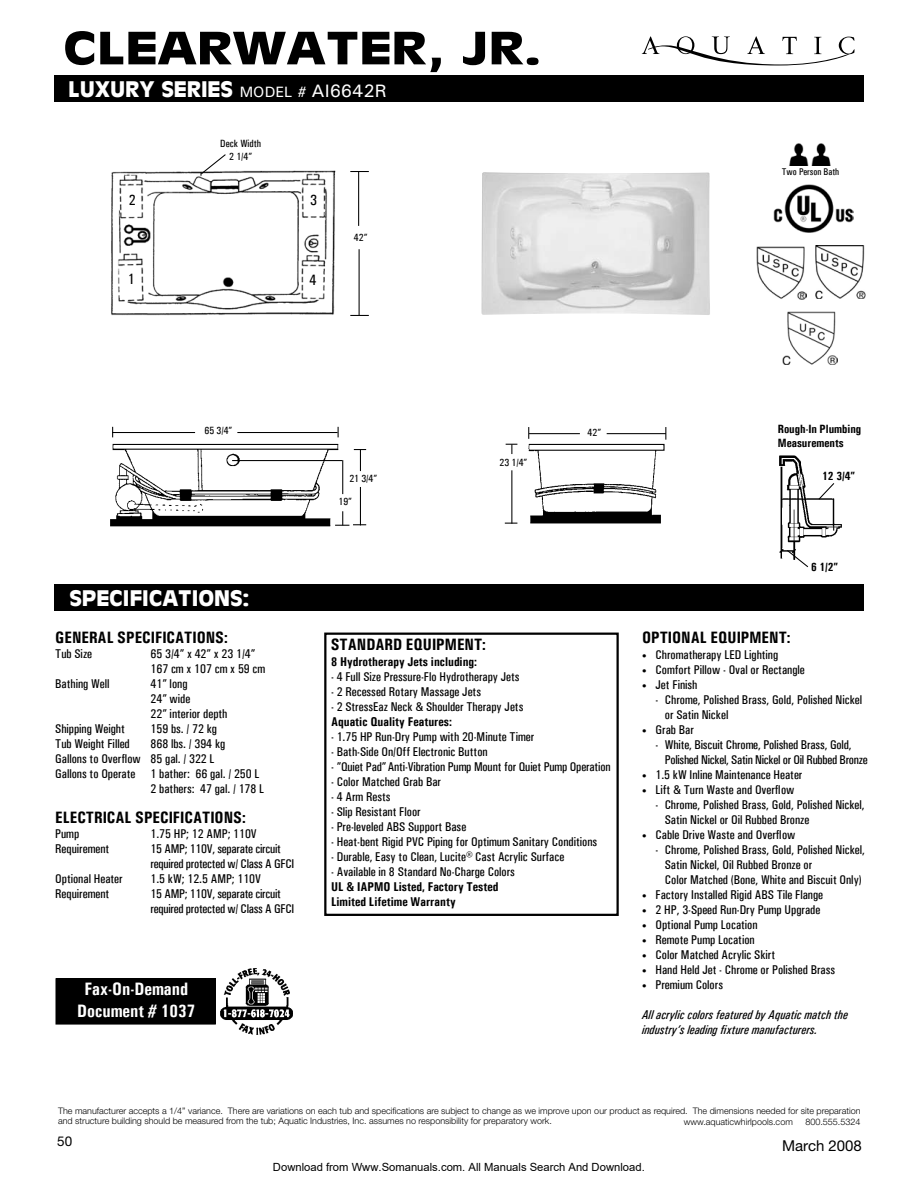
<style>
.page{position:relative;width:918px;height:1188px;background:#fff}
.page>*{position:absolute;margin:0;border:0;box-sizing:border-box;transform-origin:0 0}
.t1{font:700 43.5px "Antique Olive";color:#000;scale:1.2 1}
.t2{font:700 21px "Antique Olive";color:#fff}
.t3{font:700 18px/21.6px "Univers Condensed";color:#fff;text-align:center}
.t4{font:500 18px "Univers";color:#fff}
.t5{font:700 16.5px "Univers Condensed";color:#000}
.t6{font:15px "Helvetica Neue";color:#000}
.t7{font:500 condensed 15px "Univers";color:#000}
.t8{font:13.5px "Helvetica Neue";color:#000}
.t9{font:500 condensed 12.75px/15px "Univers";color:#000}
.t10{font:500 condensed 12.75px/15px "Univers";letter-spacing:-.02em;color:#000}
.t11{font:700 12.75px/15px "Univers Condensed";color:#000}
.t12{font:italic 500 condensed 12.75px/15px "Univers";color:#000}
.t13{font:700 12px/14.4px "Univers Condensed";color:#000}
.t14{font:11.25px "Arial";color:#000}
.t15{font:500 condensed 10.5px/12.6px "Univers";color:#000;text-align:center}
.t16{font:500 condensed 9.75px "Univers";color:#000}
.t17{font:300 9px/10.8px "Helvetica Neue";color:#000}
.s1{font-size:15px}
.s2{font-size:9px}
</style>
<div class="page">
<div style="left:54px;top:75px;width:810px;height:27px;background:#000"></div>
<div style="left:54px;top:584px;width:810px;height:27px;background:#000"></div>
<svg style="left:793px;top:559px;width:15px;height:9px"></svg>
<img style="left:779px;top:455px;width:63px;height:104px">
<svg style="left:817px;top:482px;width:18px;height:19px"></svg>
<img style="left:774px;top:184px;width:79px;height:49px">
<img style="left:815px;top:246px;width:51px;height:53px">
<img style="left:756px;top:246px;width:50px;height:53px">
<img style="left:782px;top:311px;width:55px;height:54px">
<svg style="left:642px;top:36px;width:213px;height:29px"></svg>
<img style="left:482px;top:172px;width:228px;height:143px">
<img style="left:221px;top:968px;width:72px;height:67px">
<div style="left:56px;top:979px;width:159px;height:45px;background:#000"></div>
<div style="left:55px;top:978px;width:161px;height:47px;border:1px solid #000"></div>
<div style="left:324px;top:633px;width:295px;height:283px;border:2px solid #000"></div>
<img style="left:111px;top:170px;width:225px;height:146px">
<hr style="left:358px;top:171px;width:1px;height:55px;background:#000">
<svg style="left:350px;top:171px;width:19px;height:1px"></svg>
<svg style="left:350px;top:315px;width:19px;height:1px"></svg>
<hr style="left:359px;top:249px;width:1px;height:66px;background:#000">
<svg style="left:200px;top:154px;width:27px;height:22px"></svg>
<img style="left:789px;top:143px;width:42px;height:23px">
<svg style="left:506px;top:444px;width:11px;height:10px"></svg>
<hr style="left:511px;top:470px;width:1px;height:54px;background:#000">
<svg style="left:505px;top:523px;width:12px;height:1px"></svg>
<svg style="left:528px;top:427px;width:1px;height:12px"></svg>
<hr style="left:529px;top:433px;width:51px;height:1px;background:#000">
<hr style="left:607px;top:433px;width:59px;height:1px;background:#000">
<svg style="left:665px;top:427px;width:1px;height:13px"></svg>
<img style="left:528px;top:443px;width:137px;height:81px">
<hr style="left:112px;top:432px;width:83px;height:1px;background:#000">
<hr style="left:237px;top:432px;width:101px;height:1px;background:#000">
<hr style="left:232px;top:460px;width:110px;height:1px;background:#000">
<hr style="left:342px;top:460px;width:1px;height:34px;background:#000">
<svg style="left:354px;top:449px;width:12px;height:22px"></svg>
<hr style="left:360px;top:487px;width:1px;height:38px;background:#000">
<svg style="left:340px;top:511px;width:26px;height:15px"></svg>
<img style="left:110px;top:443px;width:230px;height:84px">
<h1 class="t1" style="left:63px;top:19px;width:216px">CLEARWATE</h1>
<h1 class="t1" style="left:391px;top:19px;width:127px">R, JR.</h1>
<h2 class="t2" style="left:68px;top:75px;width:142px">LUXURY SERIES</h2>
<h3 class="t4" style="left:240px;top:79px;width:148px"><span class="s1">MODEL #</span> AI6642R</h3>
<p class="t15" style="left:220px;top:137px;width:42px">Deck Width<br>2 1/4”</p>
<p class="t7" style="left:129px;top:191px;width:8px">2</p>
<p class="t7" style="left:310px;top:191px;width:8px">3</p>
<p class="t7" style="left:128px;top:271px;width:8px">1</p>
<p class="t7" style="left:310px;top:271px;width:8px">4</p>
<p class="t15" style="left:354px;top:231px;width:15px">42”</p>
<p class="t16" style="left:782px;top:166px;width:59px">Two Person Bath</p>
<p class="t15" style="left:205px;top:424px;width:29px">65 3/4”</p>
<p class="t15" style="left:588px;top:426px;width:15px">42”</p>
<h2 class="t2" style="left:69px;top:584px;width:182px">SPECIFICATIONS:</h2>
<p class="t5" style="left:55px;top:628px;width:174px">General Specifications:</p>
<p class="t9" style="left:55px;top:647px;width:38px">Tub Size</p>
<p class="t9" style="left:151px;top:647px;width:116px">65 3/4” x 42” x 23 1/4”<br>167 cm x 107 cm x 59 cm</p>
<p class="t9" style="left:55px;top:677px;width:56px">Bathing Well</p>
<p class="t9" style="left:151px;top:677px;width:78px">41” long<br>24” wide<br>22” interior depth</p>
<p class="t9" style="left:55px;top:721px;width:71px">Shipping Weight</p>
<p class="t9" style="left:151px;top:721px;width:68px">159 bs. / 72 kg</p>
<p class="t9" style="left:55px;top:736px;width:76px">Tub Weight Filled</p>
<p class="t9" style="left:151px;top:736px;width:76px">868 lbs. / 394 kg</p>
<p class="t9" style="left:55px;top:751px;width:161px">Gallons to Overflow 85 gal. / 322 L</p>
<p class="t9" style="left:55px;top:766px;width:206px">Gallons to Operate 1 bather: 66 gal. / 250 L</p>
<p class="t9" style="left:151px;top:781px;width:115px">2 bathers: 47 gal. / 178 L</p>
<p class="t5" style="left:55px;top:808px;width:192px">Electrical Specifications:</p>
<p class="t9" style="left:55px;top:827px;width:25px">Pump</p>
<p class="t9" style="left:151px;top:827px;width:108px">1.75 HP; 12 AMP; 110V</p>
<p class="t9" style="left:55px;top:842px;width:56px">Requirement</p>
<p class="t10" style="left:151px;top:842px;width:145px">15 AMP; 110V, separate circuit required protected w/ Class A GFCI</p>
<p class="t9" style="left:55px;top:872px;width:69px">Optional Heater</p>
<p class="t9" style="left:151px;top:872px;width:112px">1.5 kW; 12.5 AMP; 110V</p>
<p class="t9" style="left:55px;top:886px;width:56px">Requirement</p>
<p class="t10" style="left:151px;top:886px;width:145px">15 AMP; 110V, separate circuit required protected w/ Class A GFCI</p>
<h3 class="t3" style="left:77px;top:978px;width:120px">Fax-On-Demand<br>Document # 1037</h3>
<p class="t15" style="left:349px;top:473px;width:29px">21 3/4”</p>
<p class="t15" style="left:339px;top:495px;width:15px">19”</p>
<p class="t15" style="left:500px;top:456px;width:29px">23 1/4”</p>
<p class="t5" style="left:331px;top:635px;width:157px">Standard equipm ent:</p>
<p class="t11" style="left:331px;top:654px;width:147px">8 Hydrotherapy Jets including:</p>
<p class="t9" style="left:331px;top:669px;width:190px">- 4 Full Size Pressure-Flo Hydrotherapy Jets</p>
<p class="t9" style="left:331px;top:684px;width:151px">- 2 Recessed Rotary Massage Jets</p>
<p class="t9" style="left:331px;top:699px;width:194px">- 2 StressEaz Neck &amp; Shoulder Therapy Jets</p>
<p class="t11" style="left:331px;top:714px;width:122px">Aquatic Quality Features:</p>
<p class="t9" style="left:331px;top:729px;width:205px">- 1.75 HP Run-Dry Pump with 20-Minute Timer</p>
<p class="t9" style="left:331px;top:744px;width:158px">- Bath-side On/Off Electronic Button</p>
<p class="t9" style="left:331px;top:759px;width:281px">- ”Quiet Pad”anti-vibration pump mount for quiet pump operation</p>
<p class="t9" style="left:331px;top:774px;width:112px">- Color Matched Grab Bar</p>
<p class="t9" style="left:331px;top:789px;width:61px">- 4 Arm Rests</p>
<p class="t9" style="left:331px;top:804px;width:91px">- Slip Resistant Floor</p>
<p class="t9" style="left:331px;top:819px;width:137px">- Pre-leveled ABS Support Base</p>
<p class="t9" style="left:331px;top:834px;width:268px">- Heat-bent rigid PVC piping for optimum sanitary conditions</p>
<p class="t9" style="left:331px;top:849px;width:235px">- Durable, easy to clean, Lucite® Cast Acrylic Surface</p>
<p class="t9" style="left:331px;top:864px;width:185px">- available in 8 Standard No-Charge Colors</p>
<p class="t11" style="left:331px;top:879px;width:169px">UL &amp; IAPMO Listed, Factory Tested<br>Limited Lifetime Warranty</p>
<p class="t13" style="left:778px;top:421px;width:85px">Rough-In Plumbing<br>Measurements</p>
<p class="t13" style="left:822px;top:468px;width:34px">12 3/4”</p>
<p class="t13" style="left:811px;top:559px;width:29px">6 1/2”</p>
<p class="t5" style="left:642px;top:628px;width:150px">optional equipment:</p>
<p class="t9" style="left:642px;top:647px;width:138px"><span class="s2">•</span> Chromatherapy LED Lighting</p>
<p class="t9" style="left:642px;top:662px;width:164px"><span class="s2">•</span> Comfort Pillow - Oval or Rectangle</p>
<p class="t9" style="left:642px;top:677px;width:57px"><span class="s2">•</span> Jet Finish</p>
<p class="t9" style="left:665px;top:692px;width:199px;text-indent:-9px">- Chrome, Polished Brass, Gold, Polished Nickel or Satin Nickel</p>
<p class="t9" style="left:642px;top:722px;width:53px"><span class="s2">•</span> Grab Bar</p>
<p class="t10" style="left:665px;top:737px;width:204px;text-indent:-9px">- White, Biscuit Chrome, Polished Brass, Gold,<br>Polished Nickel, Satin Nickel or Oil Rubbed Bronze</p>
<p class="t9" style="left:642px;top:767px;width:162px"><span class="s2">•</span> 1.5 kW Inline Maintenance Heater</p>
<p class="t9" style="left:642px;top:782px;width:154px"><span class="s2">•</span> Lift &amp; Turn Waste and Overflow</p>
<p class="t9" style="left:665px;top:797px;width:201px;text-indent:-9px">- Chrome, Polished Brass, Gold, Polished Nickel,<br>Satin Nickel or Oil Rubbed Bronze</p>
<p class="t9" style="left:642px;top:827px;width:155px"><span class="s2">•</span> Cable Drive Waste and Overflow</p>
<p class="t9" style="left:665px;top:842px;width:202px;text-indent:-9px">- Chrome, Polished Brass, Gold, Polished Nickel,<br>Satin Nickel, Oil Rubbed Bronze or<br>Color Matched (Bone, White and Biscuit only)</p>
<p class="t9" style="left:642px;top:887px;width:183px"><span class="s2">•</span> Factory Installed Rigid ABS Tile Flange</p>
<p class="t9" style="left:642px;top:902px;width:180px"><span class="s2">•</span> 2 HP, 3-Speed Run-Dry Pump Upgrade</p>
<p class="t9" style="left:642px;top:917px;width:117px"><span class="s2">•</span> Optional Pump Location</p>
<p class="t9" style="left:642px;top:932px;width:114px"><span class="s2">•</span> Remote Pump Location</p>
<p class="t9" style="left:642px;top:947px;width:135px"><span class="s2">•</span> Color Matched Acrylic Skirt</p>
<p class="t9" style="left:642px;top:962px;width:195px"><span class="s2">•</span> Hand Held Jet - Chrome or Polished Brass</p>
<p class="t9" style="left:642px;top:977px;width:82px"><span class="s2">•</span> Premium colors</p>
<p class="t12" style="left:642px;top:1007px;width:207px">All acrylic colors featured by Aquatic match the industry’s leading fixture manufacturers.</p>
<p class="t17" style="left:58px;top:1105px;width:804px">The manufacturer accepts a 1/4” variance. There are variations on each tub and specifications are subject to change as we improve upon our product as required. The dimensions needed for site preparation and structure building should be measured from the tub; Aquatic Industries, Inc. assumes no responsibility for preparatory work.</p>
<p class="t17" style="left:684px;top:1117px;width:110px">www.aquaticwhirlpools.com</p>
<p class="t17" style="left:805px;top:1117px;width:57px">800.555.5324</p>
<p class="t6" style="left:782px;top:1136px;width:81px">March 2008</p>
<p class="t8" style="left:57px;top:1133px;width:17px">50</p>
<p class="t14" style="left:273px;top:1160px;width:373px">Download from Www.Somanuals.com. All Manuals Search And Download.</p>
</div>
